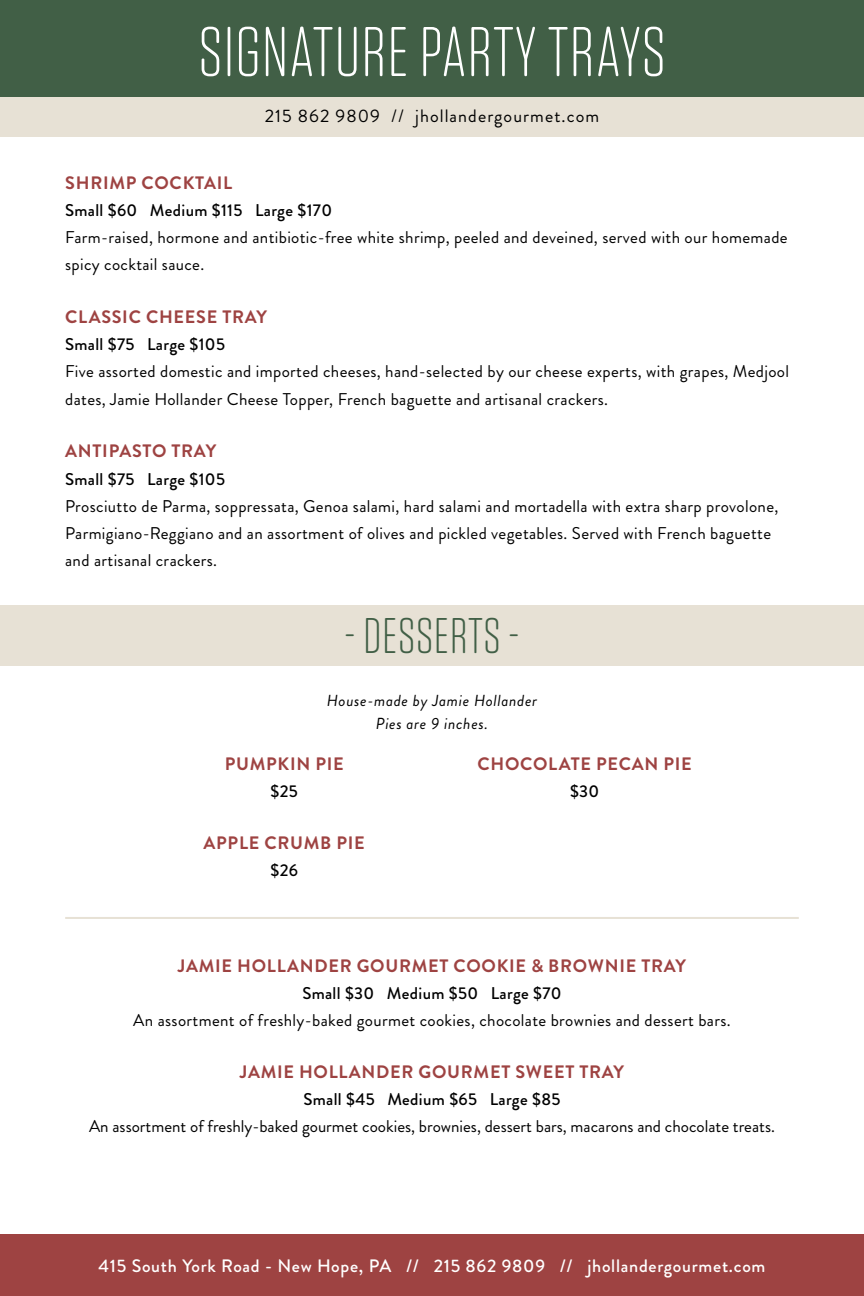
<style>
.page{position:relative;width:864px;height:1296px;background:#fff}
.page>*{position:absolute;margin:0;border:0;box-sizing:border-box;transform-origin:0 0}
.t1{font:300 70px "Tungsten Rounded";letter-spacing:.02em;color:#fff}
.t2{font:300 50px "Tungsten Rounded";letter-spacing:.02em;color:#415f46}
.t3{font:700 18px "Brandon Grotesque";letter-spacing:.04em;color:#9e4342}
.t4{font:500 18px "Brandon Grotesque";letter-spacing:.04em;color:#fff}
.t5{font:18px "Brandon Grotesque";letter-spacing:.06em;color:#000}
.t6{font:17px/27.2px "Brandon Grotesque";letter-spacing:.02em;color:#000}
.t7{font:500 17px "Brandon Grotesque";letter-spacing:.02em;color:#000}
.t8{font:17px "Brandon Grotesque";color:#000}
.t9{font:italic 16px/23.2px "Brandon Grotesque";letter-spacing:.04em;color:#000;text-align:center}
</style>
<div class="page">
<div style="left:0;top:0;width:864px;height:97px;background:#415f46"></div>
<div style="left:0;top:97px;width:864px;height:40px;background:#e7e1d5"></div>
<div style="left:0;top:1235px;width:864px;height:61px;background:#9e4342"></div>
<div style="left:0;top:606px;width:864px;height:60px;background:#e7e1d5"></div>
<hr style="left:65px;top:917px;width:734px;height:2px;background:#e7e1d5">
<h1 class="t1" style="left:198px;top:16px;width:469px">SIGNATURE PARTY TRAYS</h1>
<p class="t5" style="left:265px;top:103px;width:336px">215 862 9809 // jhollandergourmet.com</p>
<p class="t3" style="left:65px;top:170px;width:169px">SHRIMP COCKTAIL</p>
<p class="t7" style="left:65px;top:198px;width:268px">Small $60 Medium $115 Large $170</p>
<p class="t6" style="left:65px;top:224px;width:724px">Farm-raised, hormone and antibiotic-free white shrimp, peeled and deveined, served with our homemade spicy cocktail sauce.</p>
<p class="t3" style="left:65px;top:304px;width:203px">CLASSIC CHEESE TRAY</p>
<p class="t7" style="left:65px;top:333px;width:161px">Small $75 Large $105</p>
<p class="t6" style="left:65px;top:358px;width:725px">Five assorted domestic and imported cheeses, hand-selected by our cheese experts, with grapes, Medjool dates, Jamie Hollander Cheese Topper, French baguette and artisanal crackers.</p>
<p class="t3" style="left:65px;top:439px;width:152px">ANTIPASTO TRAY</p>
<p class="t7" style="left:65px;top:467px;width:161px">Small $75 Large $105</p>
<p class="t6" style="left:65px;top:493px;width:715px">Prosciutto de Parma, soppressata, Genoa salami, hard salami and mortadella with extra sharp provolone,<br>Parmigiano-Reggiano and an assortment of olives and pickled vegetables. Served with French baguette and artisanal crackers.</p>
<h2 class="t2" style="left:345px;top:610px;width:176px">- DESSERTS -</h2>
<p class="t9" style="left:327px;top:689px;width:212px">House-made by Jamie Hollander<br>Pies are 9 inches.</p>
<p class="t3" style="left:225px;top:751px;width:120px">PUMPKIN PIE</p>
<p class="t7" style="left:271px;top:780px;width:29px">$25</p>
<p class="t3" style="left:204px;top:830px;width:163px">APPLE CRUMB PIE</p>
<p class="t7" style="left:270px;top:859px;width:29px">$26</p>
<p class="t3" style="left:478px;top:751px;width:216px">CHOCOLATE PECAN PIE</p>
<p class="t7" style="left:570px;top:780px;width:31px">$30</p>
<p class="t3" style="left:178px;top:953px;width:510px">JAMIE HOLLANDER GOURMET COOKIE &amp; BROWNIE TRAY</p>
<p class="t7" style="left:302px;top:981px;width:261px">Small $30 Medium $50 Large $70</p>
<p class="t6" style="left:133px;top:1007px;width:599px">An assortment of freshly-baked gourmet cookies, chocolate brownies and dessert bars.</p>
<p class="t3" style="left:240px;top:1059px;width:386px">JAMIE HOLLANDER GOURMET SWEET TRAY</p>
<p class="t7" style="left:303px;top:1088px;width:259px">Small $45 Medium $65 Large $85</p>
<p class="t8" style="left:89px;top:1115px;width:687px">An assortment of freshly-baked gourmet cookies, brownies, dessert bars, macarons and chocolate treats.</p>
<p class="t4" style="left:99px;top:1253px;width:668px">415 South York Road - New Hope, PA // 215 862 9809 // jhollandergourmet.com</p>
</div>
